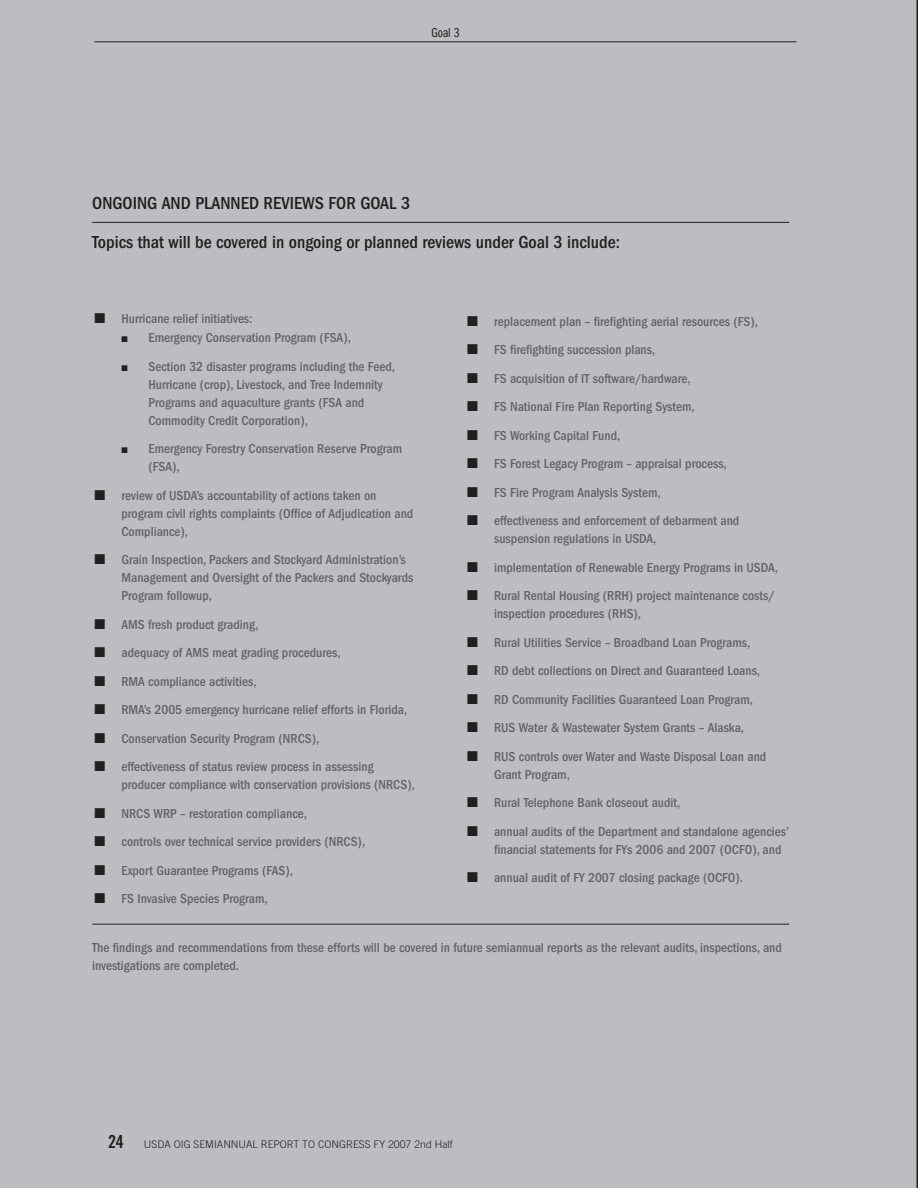
<style>
.page{position:relative;width:918px;height:1188px;background:#bcbdc0}
.page>*{position:absolute;margin:0;border:0;box-sizing:border-box;transform-origin:0 0}
.t1{font:500 condensed 18px/39px "Franklin Gothic";color:#231f20}
.t2{font:18px "Trade Gothic Bold Cond Twenty";color:#231f20}
.t3{font:500 condensed 13.5px/18px "Franklin Gothic";color:#636366}
.t4{font:13.5px "Franklin Gothic Book Cmpr";color:#231f20}
.t5{font:300 10.5px "Trade Gothic";color:#231f20}
.s1{color:#231f20}
</style>
<div class="page">
<hr style="left:92px;top:924px;width:697px;height:1px;background:#231f20">
<hr style="left:92px;top:222px;width:697px;height:1px;background:#231f20">
<hr style="left:94px;top:42px;width:702px;height:1px;background:#231f20">
<p class="t4" style="left:432px;top:25px;width:29px">Goal 3</p>
<h1 class="t1" style="left:92px;top:183px;width:529px">ONGOING AND PLANNED REVIEWS FOR GOAL 3<br>Topics that will be covered in ongoing or planned reviews under Goal 3 include:</h1>
<p class="t3" style="left:94px;top:309px;width:160px"><span class="s1">■</span> Hurricane relief initiatives:</p>
<p class="t3" style="left:122px;top:329px;width:231px"><span class="s1">■</span> Emergency Conservation Program (FSA),</p>
<p class="t3" style="left:148px;top:357px;width:248px;text-indent:-27px"><span class="s1">■</span> Section 32 disaster programs including the Feed, Hurricane (crop), Livestock, and Tree Indemnity Programs and aquaculture grants (FSA and Commodity Credit Corporation),</p>
<p class="t3" style="left:148px;top:440px;width:255px;text-indent:-27px"><span class="s1">■</span> Emergency Forestry Conservation Reserve Program (FSA),</p>
<p class="t3" style="left:122px;top:486px;width:293px;text-indent:-27px"><span class="s1">■</span> review of USDA’s accountability of actions taken on program civil rights complaints (Office of Adjudication and<br>Compliance),</p>
<p class="t3" style="left:122px;top:551px;width:293px;text-indent:-27px"><span class="s1">■</span> Grain Inspection, Packers and Stockyard Administration’s<br>Management and Oversight of the Packers and Stockyards<br>Program followup,</p>
<p class="t3" style="left:94px;top:615px;width:166px"><span class="s1">■</span> AMS fresh product grading,</p>
<p class="t3" style="left:94px;top:644px;width:248px"><span class="s1">■</span> adequacy of AMS meat grading procedures,</p>
<p class="t3" style="left:94px;top:672px;width:164px"><span class="s1">■</span> RMA compliance activities,</p>
<p class="t3" style="left:94px;top:701px;width:314px"><span class="s1">■</span> RMA’s 2005 emergency hurricane relief efforts in Florida,</p>
<p class="t3" style="left:94px;top:729px;width:226px"><span class="s1">■</span> Conservation Security Program (NRCS),</p>
<p class="t3" style="left:122px;top:758px;width:295px;text-indent:-27px"><span class="s1">■</span> effectiveness of status review process in assessing producer compliance with conservation provisions (NRCS),</p>
<p class="t3" style="left:94px;top:804px;width:214px"><span class="s1">■</span> NRCS WRP – restoration compliance,</p>
<p class="t3" style="left:94px;top:833px;width:272px"><span class="s1">■</span> controls over technical service providers (NRCS),</p>
<p class="t3" style="left:94px;top:861px;width:200px"><span class="s1">■</span> Export Guarantee Programs (FAS),</p>
<p class="t3" style="left:94px;top:890px;width:175px"><span class="s1">■</span> FS Invasive Species Program,</p>
<p class="t3" style="left:467px;top:312px;width:292px"><span class="s1">■</span> replacement plan – firefighting aerial resources (FS),</p>
<p class="t3" style="left:467px;top:341px;width:190px"><span class="s1">■</span> FS firefighting succession plans,</p>
<p class="t3" style="left:467px;top:369px;width:225px"><span class="s1">■</span> FS acquisition of IT software/hardware,</p>
<p class="t3" style="left:467px;top:398px;width:229px"><span class="s1">■</span> FS National Fire Plan Reporting System,</p>
<p class="t3" style="left:467px;top:426px;width:155px"><span class="s1">■</span> FS Working Capital Fund,</p>
<p class="t3" style="left:467px;top:455px;width:261px"><span class="s1">■</span> FS Forest Legacy Program – appraisal process,</p>
<p class="t3" style="left:467px;top:483px;width:195px"><span class="s1">■</span> FS Fire Program Analysis System,</p>
<p class="t3" style="left:494px;top:512px;width:247px;text-indent:-27px"><span class="s1">■</span> effectiveness and enforcement of debarment and suspension regulations in USDA,</p>
<p class="t3" style="left:467px;top:558px;width:313px"><span class="s1">■</span> implementation of Renewable Energy Programs in USDA,</p>
<p class="t3" style="left:494px;top:587px;width:282px;text-indent:-27px"><span class="s1">■</span> Rural Rental Housing (RRH) project maintenance costs/ inspection procedures (RHS),</p>
<p class="t3" style="left:467px;top:633px;width:285px"><span class="s1">■</span> Rural Utilities Service – Broadband Loan Programs,</p>
<p class="t3" style="left:467px;top:662px;width:295px"><span class="s1">■</span> RD debt collections on Direct and Guaranteed Loans,</p>
<p class="t3" style="left:467px;top:690px;width:288px"><span class="s1">■</span> RD Community Facilities Guaranteed Loan Program,</p>
<p class="t3" style="left:467px;top:719px;width:279px"><span class="s1">■</span> RUS Water &amp; Wastewater System Grants – Alaska,</p>
<p class="t3" style="left:494px;top:747px;width:274px;text-indent:-27px"><span class="s1">■</span> RUS controls over Water and Waste Disposal Loan and<br>Grant Program,</p>
<p class="t3" style="left:467px;top:794px;width:215px"><span class="s1">■</span> Rural Telephone Bank closeout audit,</p>
<p class="t3" style="left:494px;top:822px;width:297px;text-indent:-27px"><span class="s1">■</span> annual audits of the Department and standalone agencies’ financial statements for FYs 2006 and 2007 (OCFO), and</p>
<p class="t3" style="left:467px;top:869px;width:278px"><span class="s1">■</span> annual audit of FY 2007 closing package (OCFO).</p>
<p class="t3" style="left:92px;top:938px;width:691px">The findings and recommendations from these efforts will be covered in future semiannual reports as the relevant audits, inspections, and investigations are completed.</p>
<h1 class="t2" style="left:108px;top:1130px;width:17px">24</h1>
<p class="t5" style="left:144px;top:1138px;width:310px">USDA OIG SEMIANNUAL REPORT TO CONGRESS FY 2007 2nd Half</p>
</div>
